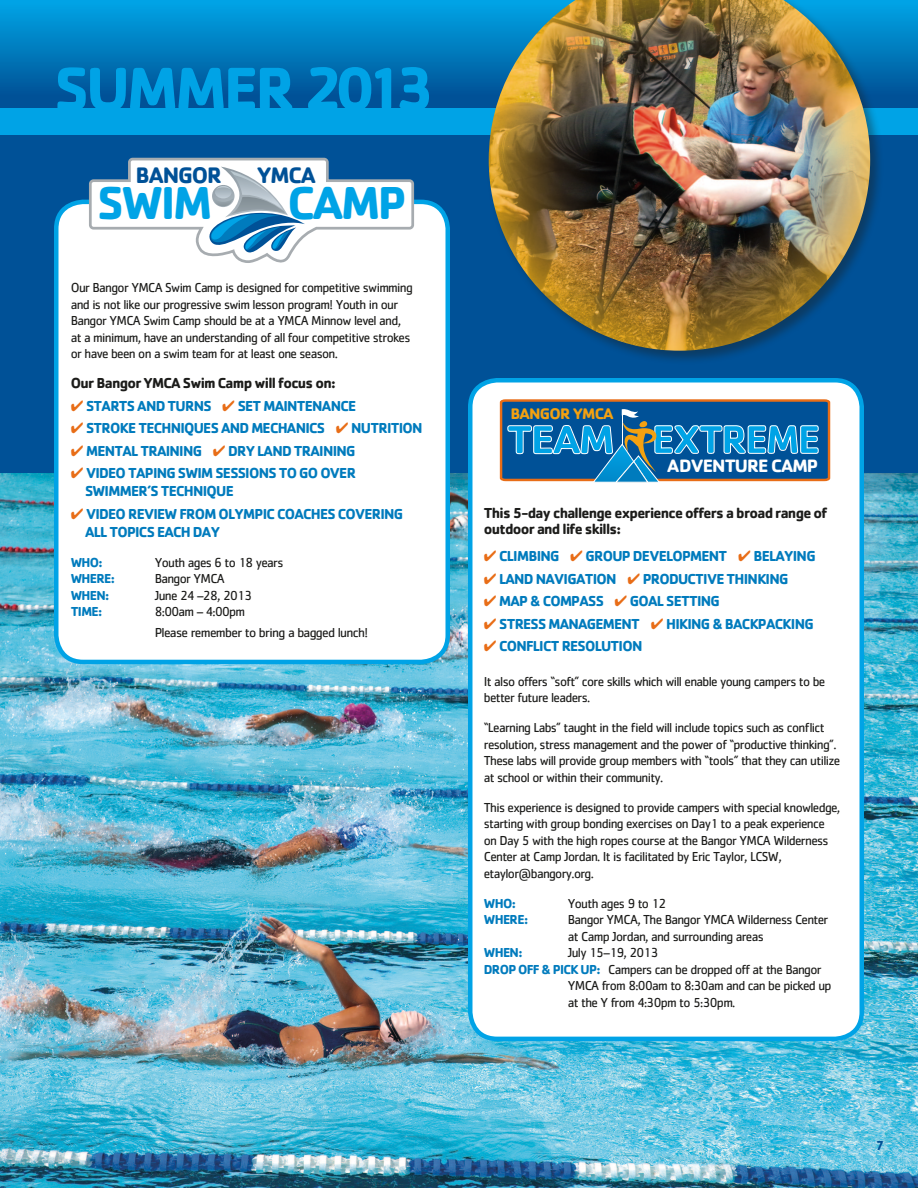
<style>
.page{position:relative;width:918px;height:1188px;background:#fff}
.page>*{position:absolute;margin:0;border:0;box-sizing:border-box;transform-origin:0 0}
.t1{font:700 63px "Cachet Std";letter-spacing:-.05em;color:#00a3e6}
.t2{font:700 47.85px "Cachet Std";letter-spacing:-.05em;color:#00a3e6}
.t3{font:700 41.25px "Cachet Std";letter-spacing:-.05em;color:#00a3e6}
.t4{font:700 23.25px "Cachet Std";letter-spacing:-.05em;color:#005197}
.t5{font:700 18.6px "Cachet Std";letter-spacing:-.05em;color:#fff}
.t6{font:700 15.9px "Cachet Std";letter-spacing:-.05em;color:#f4a110}
.t7{font:700 15px "Cachet Std";letter-spacing:-.05em;color:#007bbd}
.t8{font:700 15px/16.5px "Cachet Std";letter-spacing:-.05em;color:#1c1c1a}
.t9{font:13.5px/16.5px "Cachet Std";letter-spacing:-.05em;color:#1c1c1a}
.t10{font:700 13.5px "Cachet Std";letter-spacing:-.05em;color:#007bbd}
.t11{font:700 13.5px "Cachet Std";color:#005197}
.s1{color:#e86d17}
.s2{font-size:41.85px}
.s3{font-weight:700;color:#007bbd}
</style>
<div class="page">
<div style="left:0;top:70px;width:918px;height:1118px;background:#005197"></div>
<img style="left:0;top:474px;width:918px;height:714px">
<div style="left:0;top:0;width:918px;height:112px;background:linear-gradient(to bottom,#00a5e6,#00478c)"></div>
<div style="left:0;top:108px;width:918px;height:27px;background:#00a3e6"></div>
<div style="left:470px;top:380px;width:392px;height:659px;background:#fff;border-radius:27px"></div>
<div style="left:468px;top:378px;width:396px;height:663px;border:4px solid #00a3e6;border-radius:27px"></div>
<svg style="left:499px;top:399px;width:332px;height:84px;background:#296597"></svg>
<div style="left:56px;top:202px;width:392px;height:460px;background:#fff;border-radius:27px"></div>
<div style="left:54px;top:200px;width:396px;height:464px;border:4px solid #00a3e6;border-radius:27px"></div>
<svg style="left:88px;top:157px;width:327px;height:106px"></svg>
<div style="left:487px;top:0;width:398px;height:365px;background:#1c1c1a;opacity:.4"></div>
<img style="left:489px;top:0;width:381px;height:351px">
<h1 class="t1" style="left:54px;top:48px;width:383px">SUMMER 2013</h1>
<h3 class="t4" style="left:136px;top:160px;width:88px">BANGOR</h3>
<h3 class="t4" style="left:257px;top:160px;width:60px">YMCA</h3>
<h2 class="t2" style="left:97px;top:172px;width:117px">SWIM</h2>
<h2 class="t2" style="left:287px;top:172px;width:121px">CAMP</h2>
<p class="t9" style="left:71px;top:279px;width:344px">Our Bangor YMCA Swim Camp is designed for competitive swimming and is not like our progressive swim lesson program! Youth in our Bangor YMCA Swim Camp should be at a YMCA Minnow level and, at a minimum, have an understanding of all four competitive strokes or have been on a swim team for at least one season.</p>
<p class="t8" style="left:71px;top:375px;width:267px">OUR BANGOR YMCA SWIM CAMP WILL FOCUS ON:</p>
<p class="t7" style="left:71px;top:396px;width:276px"><span class="s1">✔</span> STARTS AND TURNS <span class="s1">✔</span> SET MAINTENANCE</p>
<p class="t7" style="left:71px;top:419px;width:191px"><span class="s1">✔</span> STROKE TECHNIQUES AND MECH</p>
<p class="t7" style="left:287px;top:419px;width:31px">ANICS</p>
<p class="t7" style="left:336px;top:419px;width:88px"><span class="s1">✔</span> NUTRITION</p>
<p class="t7" style="left:71px;top:441px;width:284px"><span class="s1">✔</span> MENTAL TRAINING <span class="s1">✔</span> DRY LAND TRAINING</p>
<p class="t7" style="left:71px;top:464px;width:38px"><span class="s1">✔</span> VIDEO</p>
<p class="t7" style="left:128px;top:464px;width:96px">TAPING SWIM SESS</p>
<p class="t7" style="left:245px;top:464px;width:112px">IONS TO GO OVER</p>
<p class="t7" style="left:85px;top:482px;width:35px">SWIMME</p>
<p class="t7" style="left:138px;top:482px;width:95px">R’S TECHNIQUE</p>
<p class="t7" style="left:71px;top:504px;width:38px"><span class="s1">✔</span> VIDEO</p>
<p class="t7" style="left:128px;top:504px;width:184px">REVIEW FROM OLYMPIC COACHES</p>
<p class="t7" style="left:338px;top:504px;width:65px">COVERING</p>
<p class="t7" style="left:85px;top:522px;width:135px">ALL TOPICS EACH DAY</p>
<p class="t10" style="left:71px;top:554px;width:34px">WHO:</p>
<p class="t9" style="left:155px;top:554px;width:130px">Youth ages 6 to 18 years</p>
<p class="t10" style="left:71px;top:570px;width:46px">WHERE:</p>
<p class="t9" style="left:155px;top:570px;width:72px">Bangor YMCA</p>
<p class="t10" style="left:71px;top:587px;width:40px">WHEN:</p>
<p class="t9" style="left:155px;top:587px;width:99px">June 24 –28, 2013</p>
<p class="t10" style="left:71px;top:603px;width:33px">TIME:</p>
<p class="t9" style="left:155px;top:601px;width:215px;line-height:21px">8:00am – 4:00pm<br>Please remember to bring a bagged lunch!</p>
<p class="t6" style="left:510px;top:404px;width:105px">BANGOR YMCA</p>
<h3 class="t3" style="left:507px;top:413px;width:315px"><span class="s2">TEAM</span> EXTREME</h3>
<h3 class="t5" style="left:667px;top:454px;width:153px">ADVENTURE CAMP</h3>
<p class="t8" style="left:484px;top:504px;width:345px">THIS 5-DAY CHALLENGE EXPERIENCE OFFERS A BROAD RANGE OF<br>OUTDOOR AND LIFE SKILLS:</p>
<p class="t7" style="left:484px;top:547px;width:332px"><span class="s1">✔</span> CLIMBING <span class="s1">✔</span> GROUP DEVELOPMENT <span class="s1">✔</span> BELAYING</p>
<p class="t7" style="left:484px;top:569px;width:301px"><span class="s1">✔</span> LAND NAVIGATION <span class="s1">✔</span> PRODUCTIVE TH INKING</p>
<p class="t7" style="left:484px;top:592px;width:113px"><span class="s1">✔</span> MAP &amp; COM PASS</p>
<p class="t7" style="left:615px;top:592px;width:105px"><span class="s1">✔</span> GOAL SETTING</p>
<p class="t7" style="left:484px;top:614px;width:113px"><span class="s1">✔</span> STRESS MANAGEME</p>
<p class="t7" style="left:622px;top:614px;width:192px">NT <span class="s1">✔</span> HIKING &amp; BACKPACKING</p>
<p class="t7" style="left:484px;top:637px;width:87px"><span class="s1">✔</span> CONFLICT RESOL</p>
<p class="t7" style="left:601px;top:637px;width:43px">UTION</p>
<p class="t9" style="left:484px;top:673px;width:343px">It also offers “soft” core skills which will enable young campers to be better future leaders.</p>
<p class="t9" style="left:484px;top:719px;width:358px">“Learning Labs” taught in the field will include topics such as conflict resolution, stress management and the power of “productive thinking”.<br>These labs will provide group members with “tools” that they can utilize at school or within their community.</p>
<p class="t9" style="left:484px;top:799px;width:358px">This experience is designed to provide campers with special knowledge, starting with group bonding exercises on Day1 to a peak experience on Day 5 with the high ropes course at the Bangor YMCA Wilderness Center at Camp Jordan. It is facilitated by Eric Taylor, LCSW, etaylor@bangory.org.</p>
<p class="t10" style="left:484px;top:895px;width:34px">WHO:</p>
<p class="t9" style="left:568px;top:895px;width:100px">Youth ages 9 to 12</p>
<p class="t10" style="left:484px;top:911px;width:46px">WHERE:</p>
<p class="t9" style="left:568px;top:911px;width:262px">Bangor YMCA, The Bangor YMCA Wilderness Center at Camp Jordan, and surrounding areas</p>
<p class="t10" style="left:484px;top:944px;width:40px">WHEN:</p>
<p class="t9" style="left:568px;top:944px;width:92px">July 15–19, 2013</p>
<p class="t9" style="left:484px;top:961px;width:339px"><span class="s3">DROP OFF &amp; PICK UP:</span> Campers can be dropped off at the Bangor</p>
<p class="t9" style="left:568px;top:977px;width:265px">YMCA from 8:00am to 8:30am and can be picked up</p>
<p class="t9" style="left:568px;top:994px;width:169px">at the Y from 4:30pm to 5:30pm.</p>
<p class="t11" style="left:876px;top:1137px;width:10px">7</p>
</div>
